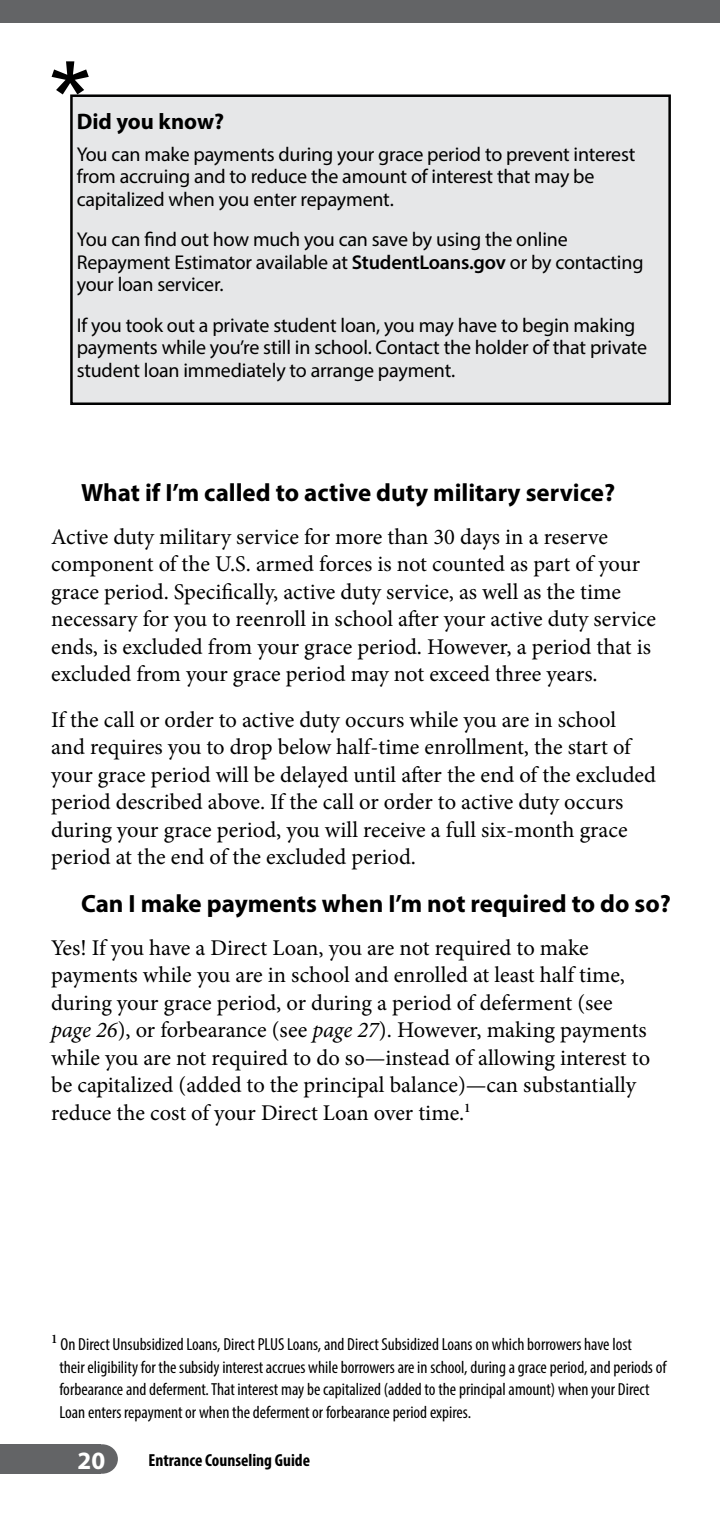
<style>
.page{position:relative;width:720px;height:1530px;background:#fff}
.page>*{position:absolute;margin:0;border:0;box-sizing:border-box;transform-origin:0 0}
.t1{font:700 25px "Myriad Pro";color:#000}
.t2{font:700 25px "Myriad Pro";color:#fff}
.t3{font:22.5px/27.5px "Minion Pro";color:#000}
.t4{font:700 22.5px "Myriad Pro";color:#000}
.t5{font:20px/22.5px "Myriad Pro";letter-spacing:-.01em;color:#000}
.t6{font:condensed 17.5px/22.5px "Myriad Pro";color:#000}
.t7{font:700 condensed 17.5px "Myriad Pro";color:#000}
.s1{font-weight:600}
.s2{font-style:italic}
</style>
<div class="page">
<div style="left:0;top:1444px;width:101px;height:30px;background:#636466"></div>
<div style="left:87px;top:1444px;width:31px;height:30px;background:#636466;border-radius:50%"></div>
<div style="left:0;top:0;width:720px;height:22px;background:#636466"></div>
<div style="left:70px;top:94px;width:601px;height:311px;background:#e6e7e8;border:2px solid #000"></div>
<svg style="left:52px;top:61px;width:37px;height:33px"></svg>
<p class="t4" style="left:77px;top:107px;width:149px">Did you know?</p>
<p class="t5" style="left:77px;top:143px;width:560px">You can make payments during your grace period to prevent interest from accruing and to reduce the amount of interest that may be capitalized when you enter repayment.</p>
<p class="t5" style="left:77px;top:228px;width:568px">You can find out how much you can save by using the online<br>Repayment Estimator available at <span class="s1">StudentLoans.gov</span> or by contacting your loan servicer.</p>
<p class="t5" style="left:77px;top:314px;width:572px">If you took out a private student loan, you may have to begin making payments while you’re still in school. Contact the holder of that private student loan immediately to arrange payment.</p>
<p class="t1" style="left:81px;top:477px;width:536px">What if I’m called to active duty military service?</p>
<p class="t3" style="left:51px;top:523px;width:607px">Active duty military service for more than 30 days in a reserve component of the U.S. armed forces is not counted as part of your grace period. Specifically, active duty service, as well as the time necessary for you to reenroll in school after your active duty service ends, is excluded from your grace period. However, a period that is excluded from your grace period may not exceed three years.</p>
<p class="t3" style="left:51px;top:706px;width:606px">If the call or order to active duty occurs while you are in school<br>and requires you to drop below half-time enrollment, the start of your grace period will be delayed until after the end of the excluded period described above. If the call or order to active duty occurs during your grace period, you will receive a full six-month grace period at the end of the excluded period.</p>
<p class="t1" style="left:81px;top:888px;width:591px">Can I make payments when I’m not required to do so?</p>
<p class="t3" style="left:51px;top:934px;width:601px">Yes! If you have a Direct Loan, you are not required to make payments while you are in school and enrolled at least half time, during your grace period, or during a period of deferment (see <span class="s2">page 26</span>), or forbearance (see <span class="s2">page 27</span>). However, making payments while you are not required to do so—instead of allowing interest to be capitalized (added to the principal balance)—can substantially reduce the cost of your Direct Loan over time.<sup>1</sup></p>
<p class="t6" style="left:59px;top:1333px;width:609px;text-indent:-8px"><sup>1</sup> On Direct Unsubsidized Loans, Direct PLUS Loans, and Direct Subsidized Loans on which borrowers have lost<br>their eligibility for the subsidy interest accrues while borrowers are in school, during a grace period, and periods of forbearance and deferment. That interest may be capitalized (added to the principal amount) when your Direct Loan enters repayment or when the deferment or forbearance period expires.</p>
<p class="t2" style="left:78px;top:1444px;width:29px">20</p>
<p class="t7" style="left:148px;top:1449px;width:163px">Entrance Counseling Guide</p>
</div>
